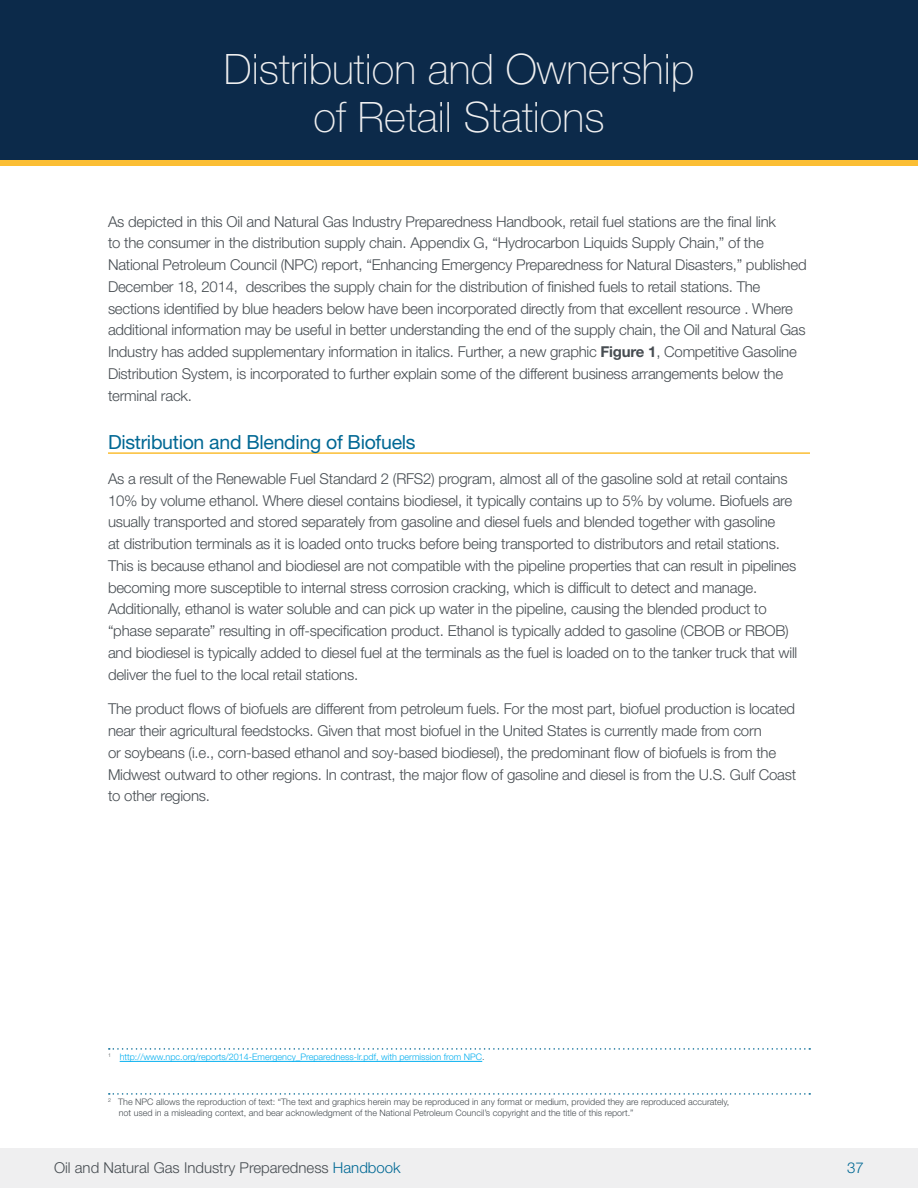
<style>
.page{position:relative;width:918px;height:1188px;background:#fff}
.page>*{position:absolute;margin:0;border:0;box-sizing:border-box;transform-origin:0 0}
.t1{font:100 42px/48px "Helvetica Neue LT Std";color:#efeff0;text-align:center}
.t2{font:19.5px "Helvetica Neue LT Std";letter-spacing:-.015em;color:#006894}
.t3{font:300 15px/21.8px "Helvetica Neue LT Std";letter-spacing:-.015em;color:#474d52}
.t4{font:300 15px "Helvetica Neue LT Std";color:#006894}
.t5{font:300 9px/10.5px "Helvetica Neue LT Std";color:#474d52}
.t6{font:300 9px "Helvetica Neue LT Std";color:#00aeef}
.s1{font-weight:700}
.s2{color:#474d52}
.s3{color:#006894}
</style>
<div class="page">
<div style="left:0;top:0;width:918px;height:164px;background:#0c2a4a"></div>
<div style="left:0;top:160px;width:918px;height:6px;background:#fbbe34"></div>
<div style="left:0;top:1148px;width:918px;height:40px;background:#efeff0"></div>
<hr style="left:108px;top:452px;width:702px;height:2px;background:#fbbe34">
<svg style="left:109px;top:1048px;width:701px;height:2px"></svg>
<hr style="left:120px;top:1061px;width:362px;height:1px;background:#00aeef">
<svg style="left:109px;top:1093px;width:701px;height:2px"></svg>
<h1 class="t1" style="left:224px;top:45px;width:472px">Distribution and Ownership of Retail Stations</h1>
<p class="t3" style="left:108px;top:210px;width:700px">As depicted in this Oil and Natural Gas Industry Preparedness Handbook, retail fuel stations are the final link<br>to the consumer in the distribution supply chain. Appendix G, “Hydrocarbon Liquids Supply Chain,” of the National Petroleum Council (NPC) report, “Enhancing Emergency Preparedness for Natural Disasters,” published December 18, 2014, describes the supply chain for the distribution of finished fuels to retail stations. The sections identified by blue headers below have been incorporated directly from that excellent resource . Where additional information may be useful in better understanding the end of the supply chain, the Oil and Natural Gas Industry has added supplementary information in italics. Further, a new graphic <span class="s1">Figure 1</span>, Competitive Gasoline Distribution System, is incorporated to further explain some of the different business arrangements below the terminal rack.</p>
<h2 class="t2" style="left:108px;top:431px;width:309px">Distribution and Blending of Biofuels</h2>
<p class="t3" style="left:108px;top:467px;width:691px">As a result of the Renewable Fuel Standard 2 (RFS2) program, almost all of the gasoline sold at retail contains 10% by volume ethanol. Where diesel contains biodiesel, it typically contains up to 5% by volume. Biofuels are usually transported and stored separately from gasoline and diesel fuels and blended together with gasoline<br>at distribution terminals as it is loaded onto trucks before being transported to distributors and retail stations.<br>This is because ethanol and biodiesel are not compatible with the pipeline properties that can result in pipelines becoming more susceptible to internal stress corrosion cracking, which is difficult to detect and manage.<br>Additionally, ethanol is water soluble and can pick up water in the pipeline, causing the blended product to “phase separate” resulting in off-specification product. Ethanol is typically added to gasoline (CBOB or RBOB) and biodiesel is typically added to diesel fuel at the terminals as the fuel is loaded on to the tanker truck that will deliver the fuel to the local retail stations.</p>
<p class="t3" style="left:108px;top:698px;width:690px">The product flows of biofuels are different from petroleum fuels. For the most part, biofuel production is located near their agricultural feedstocks. Given that most biofuel in the United States is currently made from corn<br>or soybeans (i.e., corn-based ethanol and soy-based biodiesel), the predominant flow of biofuels is from the Midwest outward to other regions. In contrast, the major flow of gasoline and diesel is from the U.S. Gulf Coast to other regions.</p>
<p class="t6" style="left:108px;top:1052px;width:378px"><sup>1</sup> http://www.npc.org/reports/2014-Emergency_Preparedness-lr.pdf, with permission from NPC<span class="s2">.</span></p>
<p class="t5" style="left:119px;top:1097px;width:612px;text-indent:-11px"><sup>2</sup> The NPC allows the reproduction of text: “The text and graphics herein may be reproduced in any format or medium, provided they are reproduced accurately, not used in a misleading context, and bear acknowledgment of the National Petroleum Council’s copyright and the title of this report.”</p>
<p class="t3" style="left:54px;top:1157px;width:348px">Oil and Natural Gas Industry Preparedness <span class="s3">Handbook</span></p>
<p class="t4" style="left:847px;top:1159px;width:18px">37</p>
</div>
